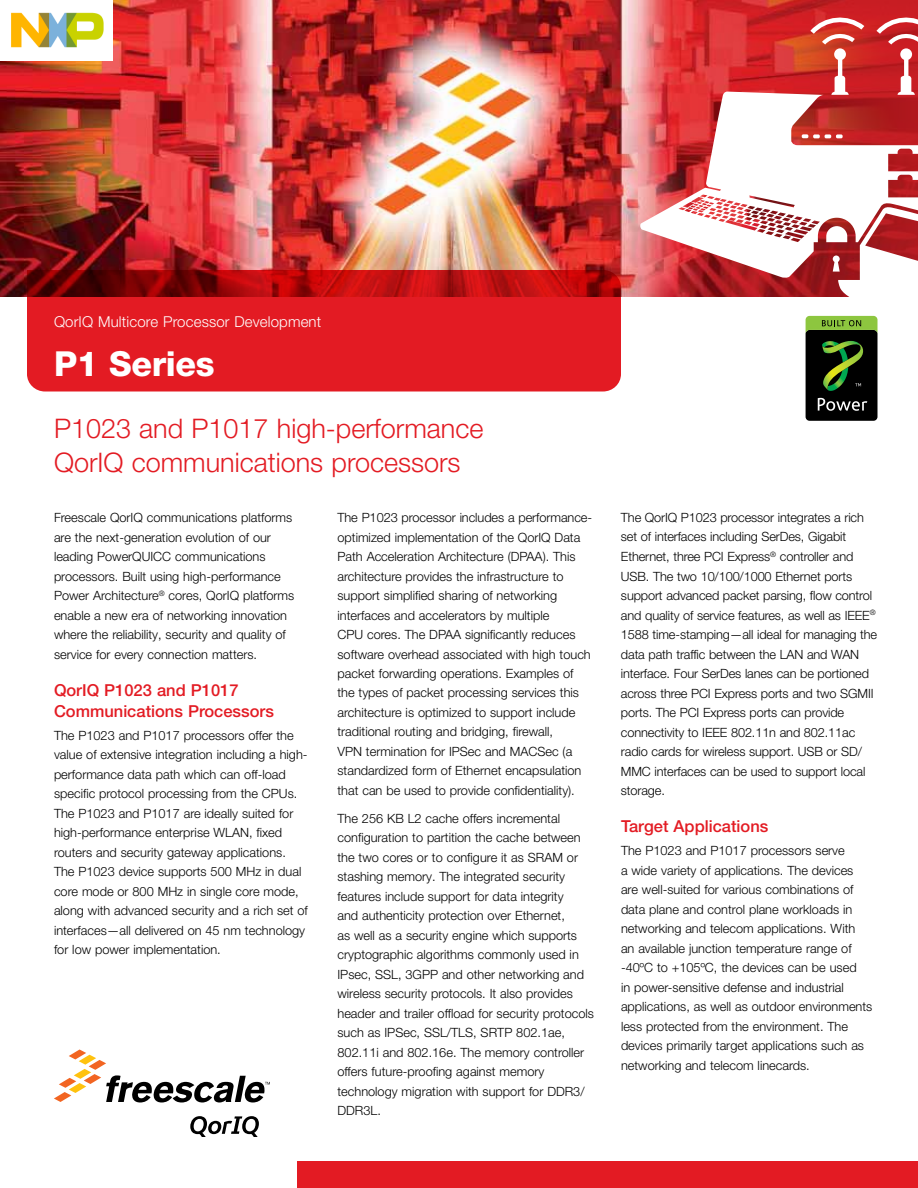
<style>
.page{position:relative;width:918px;height:1188px;background:#fff}
.page>*{position:absolute;margin:0;border:0;box-sizing:border-box;transform-origin:0 0}
.t1{font:800 34.5px "Helvetica Neue LT Pro";letter-spacing:-.01em;color:#fff}
.t2{font:300 27px/34.5px "Helvetica Neue LT Pro";color:#e31b23}
.t3{font:500 16.5px/21px "Helvetica Neue LT Pro";color:#e31b23}
.t4{font:300 15px "Helvetica Neue LT Pro";letter-spacing:.01em;color:#fff}
.t5{font:300 12.75px/19.5px "Helvetica Neue LT Pro";color:#000}
</style>
<div class="page">
<img style="left:0;top:0;width:268px;height:297px">
<img style="left:268px;top:0;width:650px;height:297px">
<div style="left:297px;top:1161px;width:621px;height:27px;background:#e31b23"></div>
<svg style="left:27px;top:270px;width:594px;height:122px;background:#d4181f"></svg>
<svg style="left:54px;top:1050px;width:216px;height:53px"></svg>
<svg style="left:190px;top:1116px;width:69px;height:21px"></svg>
<svg style="left:810px;top:13px;width:54px;height:79px;background:#d55149"></svg>
<svg style="left:876px;top:13px;width:42px;height:79px"></svg>
<svg style="left:640px;top:92px;width:278px;height:193px"></svg>
<svg style="left:802px;top:134px;width:41px;height:4px"></svg>
<div style="left:806px;top:330px;width:72px;height:91px;background:#000;border-radius:4px"></div>
<svg style="left:818px;top:398px;width:49px;height:13px"></svg>
<svg style="left:822px;top:341px;width:42px;height:50px"></svg>
<svg style="left:806px;top:207px;width:112px;height:127px"></svg>
<img style="left:0;top:0;width:112px;height:60px">
<p class="t4" style="left:54px;top:312px;width:269px">QorIQ Multicore Processor Development</p>
<h1 class="t1" style="left:54px;top:343px;width:162px">P1 Series</h1>
<h2 class="t2" style="left:54px;top:410px;width:431px">P1023 and P1017 high-performance<br>QorIQ communications processors</h2>
<p class="t5" style="left:54px;top:508px;width:242px">Freescale QorIQ communications platforms are the next-generation evolution of our leading PowerQUICC communications processors. Built using high-performance Power Architecture<sup>®</sup> cores, QorIQ platforms enable a new era of networking innovation where the reliability, security and quality of service for every connection matters.</p>
<p class="t3" style="left:54px;top:679px;width:221px">QorIQ P1023 and P1017<br>Communications Processors</p>
<p class="t5" style="left:54px;top:725px;width:255px">The P1023 and P1017 processors offer the value of extensive integration including a high&shy;performance data path which can off-load specific protocol processing from the CPUs.<br>The P1023 and P1017 are ideally suited for high-performance enterprise WLAN, fixed routers and security gateway applications.<br>The P1023 device supports 500 MHz in dual core mode or 800 MHz in single core mode, along with advanced security and a rich set of interfaces—all delivered on 45 nm technology for low power implementation.</p>
<p class="t5" style="left:337px;top:507px;width:256px">The P1023 processor includes a performance&shy;optimized implementation of the QorIQ Data Path Acceleration Architecture (DPAA). This architecture provides the infrastructure to support simplified sharing of networking interfaces and accelerators by multiple<br>CPU cores. The DPAA significantly reduces software overhead associated with high touch packet forwarding operations. Examples of the types of packet processing services this architecture is optimized to support include traditional routing and bridging, firewall,<br>VPN termination for IPSec and MACSec (a standardized form of Ethernet encapsulation that can be used to provide confidentiality).</p>
<p class="t5" style="left:337px;top:808px;width:258px">The 256 KB L2 cache offers incremental configuration to partition the cache between the two cores or to configure it as SRAM or stashing memory. The integrated security features include support for data integrity<br>and authenticity protection over Ethernet,<br>as well as a security engine which supports cryptographic algorithms commonly used in IPsec, SSL, 3GPP and other networking and wireless security protocols. It also provides header and trailer offload for security protocols such as IPSec, SSL/TLS, SRTP 802.1ae, 802.11i and 802.16e. The memory controller offers future-proofing against memory technology migration with support for DDR3/ DDR3L.</p>
<p class="t5" style="left:621px;top:507px;width:258px">The QorIQ P1023 processor integrates a rich set of interfaces including SerDes, Gigabit Ethernet, three PCI Express<sup>®</sup> controller and USB. The two 10/100/1000 Ethernet ports support advanced packet parsing, flow control and quality of service features, as well as IEEE<sup>® </sup>1588 time-stamping—all ideal for managing the data path traffic between the LAN and WAN interface. Four SerDes lanes can be portioned across three PCI Express ports and two SGMII ports. The PCI Express ports can provide connectivity to IEEE 802.11n and 802.11ac radio cards for wireless support. USB or SD/ MMC interfaces can be used to support local storage.</p>
<p class="t3" style="left:621px;top:816px;width:149px">Target Applications</p>
<p class="t5" style="left:621px;top:841px;width:253px">The P1023 and P1017 processors serve<br>a wide variety of applications. The devices are well-suited for various combinations of data plane and control plane workloads in networking and telecom applications. With<br>an available junction temperature range of -40ºC to +105ºC, the devices can be used<br>in power-sensitive defense and industrial applications, as well as outdoor environments less protected from the environment. The devices primarily target applications such as networking and telecom linecards.</p>
</div>
